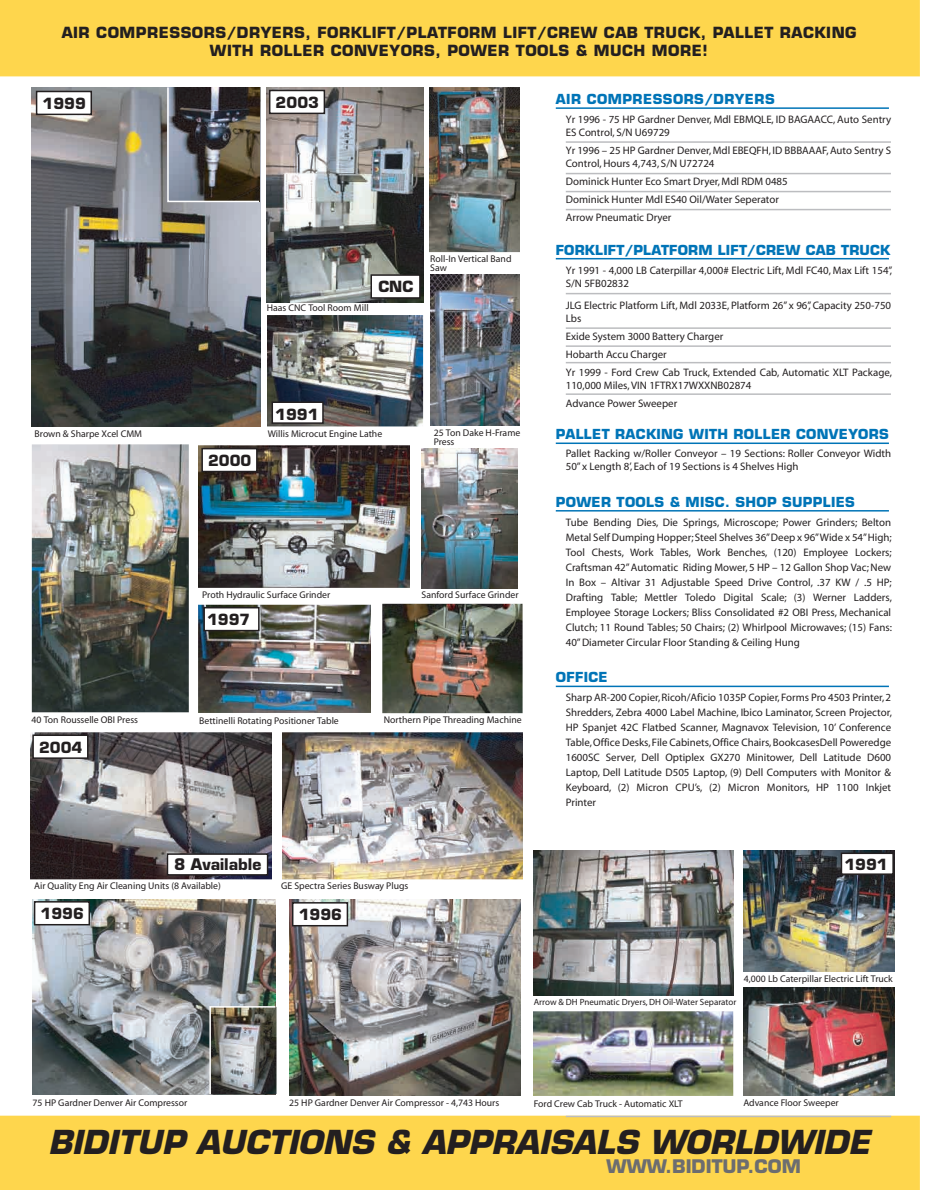
<style>
.page{position:relative;width:950px;height:1190px;background:#fff}
.page>*{position:absolute;margin:0;border:0;box-sizing:border-box;transform-origin:0 0}
.t1{font:italic 700 32.25px "Eurostile";color:#231f20}
.t2{font:700 18.3px "Eurostile";color:#6c6d70}
.t3{font:700 15.6px "Eurostile";color:#231f20}
.t4{font:700 15px/18px "Eurostile";letter-spacing:.035em;color:#231f20;text-align:center}
.t5{font:700 13.5px "Eurostile";letter-spacing:.025em;color:#0074b7}
.t6{font:10.8px/15px "Myriad";color:#231f20}
.t7{font:9.75px/9px "Myriad";color:#231f20}
.t8{font:9px "Myriad";color:#231f20}
</style>
<div class="page">
<img style="left:421px;top:448px;width:97px;height:141px">
<img style="left:199px;top:604px;width:172px;height:109px">
<img style="left:283px;top:732px;width:240px;height:147px">
<img style="left:30px;top:732px;width:241px;height:147px">
<img style="left:199px;top:445px;width:210px;height:143px">
<img style="left:430px;top:87px;width:89px;height:165px">
<img style="left:32px;top:87px;width:228px;height:339px">
<img style="left:166px;top:87px;width:94px;height:116px">
<img style="left:534px;top:1011px;width:199px;height:84px">
<div style="left:0;top:1115px;width:920px;height:75px;background:#fed64d"></div>
<div style="left:0;top:0;width:920px;height:76px;background:#fed64d"></div>
<svg style="left:564px;top:1115px;width:328px;height:3px"></svg>
<svg style="left:555px;top:510px;width:334px;height:2px"></svg>
<svg style="left:555px;top:685px;width:334px;height:3px"></svg>
<svg style="left:555px;top:257px;width:334px;height:3px"></svg>
<svg style="left:555px;top:442px;width:334px;height:2px"></svg>
<img style="left:743px;top:850px;width:151px;height:121px">
<img style="left:743px;top:987px;width:151px;height:108px">
<img style="left:533px;top:850px;width:200px;height:145px">
<svg style="left:555px;top:107px;width:334px;height:2px"></svg>
<img style="left:268px;top:315px;width:155px;height:111px">
<img style="left:267px;top:87px;width:156px;height:215px">
<img style="left:430px;top:274px;width:89px;height:152px">
<img style="left:32px;top:899px;width:244px;height:195px">
<img style="left:289px;top:899px;width:232px;height:196px">
<img style="left:32px;top:444px;width:157px;height:268px">
<img style="left:382px;top:604px;width:140px;height:109px">
<div style="left:37px;top:91px;width:54px;height:23px;background:#fff"></div>
<div style="left:36px;top:91px;width:56px;height:24px;border:2px solid #231f20"></div>
<div style="left:270px;top:90px;width:54px;height:23px;background:#fff"></div>
<div style="left:269px;top:90px;width:56px;height:24px;border:2px solid #231f20"></div>
<div style="left:272px;top:402px;width:51px;height:21px;background:#fff"></div>
<div style="left:271px;top:401px;width:53px;height:23px;border:2px solid #231f20"></div>
<div style="left:202px;top:448px;width:55px;height:23px;background:#fff"></div>
<div style="left:201px;top:448px;width:56px;height:24px;border:2px solid #231f20"></div>
<div style="left:204px;top:607px;width:55px;height:23px;background:#fff"></div>
<div style="left:203px;top:607px;width:56px;height:24px;border:2px solid #231f20"></div>
<div style="left:167px;top:854px;width:100px;height:21px;background:#fff"></div>
<div style="left:167px;top:853px;width:101px;height:22px;border:2px solid #231f20"></div>
<div style="left:35px;top:901px;width:54px;height:23px;background:#fff"></div>
<div style="left:34px;top:901px;width:56px;height:24px;border:2px solid #231f20"></div>
<div style="left:293px;top:902px;width:54px;height:23px;background:#fff"></div>
<div style="left:292px;top:902px;width:56px;height:24px;border:2px solid #231f20"></div>
<img style="left:209px;top:1005px;width:68px;height:90px">
<div style="left:841px;top:853px;width:52px;height:21px;background:#fff"></div>
<div style="left:840px;top:852px;width:53px;height:23px;border:2px solid #231f20"></div>
<div style="left:371px;top:275px;width:49px;height:23px;background:#fff"></div>
<div style="left:370px;top:274px;width:50px;height:25px;border:2px solid #231f20"></div>
<div style="left:33px;top:735px;width:55px;height:23px;background:#fff"></div>
<div style="left:32px;top:734px;width:56px;height:25px;border:2px solid #231f20"></div>
<svg style="left:565px;top:141px;width:326px;height:2px"></svg>
<svg style="left:565px;top:172px;width:326px;height:3px"></svg>
<svg style="left:565px;top:190px;width:326px;height:3px"></svg>
<svg style="left:565px;top:208px;width:326px;height:3px"></svg>
<svg style="left:565px;top:293px;width:326px;height:2px"></svg>
<svg style="left:565px;top:327px;width:326px;height:2px"></svg>
<svg style="left:565px;top:345px;width:326px;height:2px"></svg>
<svg style="left:565px;top:362px;width:326px;height:2px"></svg>
<svg style="left:565px;top:393px;width:326px;height:2px"></svg>
<p class="t4" style="left:62px;top:24px;width:796px">AIR COMPRESSORS/DRYERS, FORKLIFT/PLATFORM LIFT/CREW CAB TRUCK, PALLET RACKING<br>WITH ROLLER CONVEYORS, POWER TOOLS &amp; MUCH MORE!</p>
<p class="t4" style="left:43px;top:94px;width:45px">1999</p>
<p class="t4" style="left:276px;top:93px;width:45px">2003</p>
<p class="t7" style="left:35px;top:430px;width:109px">Brown &amp; Sharpe Xcel CMM</p>
<p class="t7" style="left:267px;top:303px;width:103px">Haas CNC Tool Room Mill</p>
<p class="t4" style="left:378px;top:278px;width:37px">CNC</p>
<p class="t7" style="left:430px;top:255px;width:83px">Roll-In Vertical Band<br>Saw</p>
<p class="t4" style="left:208px;top:451px;width:45px">2000</p>
<p class="t4" style="left:275px;top:405px;width:45px">1991</p>
<p class="t7" style="left:268px;top:430px;width:116px">Willis Microcut Engine Lathe</p>
<p class="t7" style="left:434px;top:428px;width:88px">25 Ton Dake H-Frame<br>Press</p>
<p class="t7" style="left:202px;top:590px;width:130px">Proth Hydraulic Surface Grinder</p>
<p class="t4" style="left:207px;top:610px;width:45px">1997</p>
<p class="t7" style="left:421px;top:590px;width:99px">Sanford Surface Grinder</p>
<p class="t7" style="left:32px;top:715px;width:108px">40 Ton Rousselle OBI Press</p>
<p class="t4" style="left:39px;top:738px;width:45px">2004</p>
<p class="t7" style="left:199px;top:716px;width:141px">Bettinelli Rotating Positioner Table</p>
<p class="t3" style="left:174px;top:854px;width:89px">8 Available</p>
<p class="t7" style="left:384px;top:715px;width:139px">Northern Pipe Threading Machine</p>
<p class="t7" style="left:34px;top:882px;width:188px">Air Quality Eng Air Cleaning Units (8 Available)</p>
<p class="t7" style="left:281px;top:882px;width:129px">GE Spectra Series Busway Plugs</p>
<p class="t4" style="left:41px;top:904px;width:45px">1996</p>
<p class="t4" style="left:299px;top:905px;width:45px">1996</p>
<p class="t5" style="left:556px;top:91px;width:220px">AIR COMPRESSORS/DRYERS</p>
<p class="t6" style="left:566px;top:113px;width:327px;line-height:13px">Yr 1996 - 75 HP Gardner Denver, Mdl EBMQLE, ID BAGAACC, Auto Sentry<br>ES Control, S/N U69729</p>
<p class="t6" style="left:566px;top:144px;width:327px;line-height:13px">Yr 1996 – 25 HP Gardner Denver, Mdl EBEQFH, ID BBBAAAF, Auto Sentry S<br>Control, Hours 4,743, S/N U72724</p>
<p class="t6" style="left:566px;top:173px;width:223px;line-height:18px">Dominick Hunter Eco Smart Dryer, Mdl RDM 0485<br>Dominick Hunter Mdl ES40 Oil/Water Seperator<br>Arrow Pneumatic Dryer</p>
<p class="t5" style="left:556px;top:241px;width:336px">FORKLIFT/PLATFORM LIFT/CREW CAB TRUCK</p>
<p class="t6" style="left:566px;top:264px;width:328px;line-height:13px">Yr 1991 - 4,000 LB Caterpillar 4,000# Electric Lift, Mdl FC40, Max Lift 154”,<br>S/N 5FB02832</p>
<p class="t6" style="left:566px;top:299px;width:327px;line-height:13px">JLG Electric Platform Lift, Mdl 2033E, Platform 26” x 96”, Capacity 250-750<br>Lbs</p>
<p class="t6" style="left:566px;top:327px;width:327px;line-height:18px">Exide System 3000 Battery Charger<br>Hobarth Accu Charger<br>Yr 1999 - Ford Crew Cab Truck, Extended Cab, Automatic XLT Package,</p>
<p class="t6" style="left:566px;top:377px;width:187px;line-height:18px">110,000 Miles, VIN 1FTRX17WXXNB02874<br>Advance Power Sweeper</p>
<p class="t5" style="left:556px;top:426px;width:334px">PALLET RACKING WITH ROLLER CONVEYORS</p>
<p class="t6" style="left:566px;top:447px;width:327px;line-height:13px">Pallet Racking w/Roller Conveyor – 19 Sections: Roller Conveyor Width<br>50” x Length 8’, Each of 19 Sections is 4 Shelves High</p>
<p class="t5" style="left:556px;top:493px;width:301px">POWER TOOLS &amp; MISC. SHOP SUPPLIES</p>
<p class="t6" style="left:566px;top:515px;width:327px;text-align:justify">Tube Bending Dies, Die Springs, Microscope; Power Grinders; Belton Metal Self Dumping Hopper; Steel Shelves 36” Deep x 96” Wide x 54” High; Tool Chests, Work Tables, Work Benches, (120) Employee Lockers; Craftsman 42” Automatic Riding Mower, 5 HP – 12 Gallon Shop Vac; New In Box – Altivar 31 Adjustable Speed Drive Control, .37 KW / .5 HP; Drafting Table; Mettler Toledo Digital Scale; (3) Werner Ladders, Employee Storage Lockers; Bliss Consolidated #2 OBI Press, Mechanical Clutch; 11 Round Tables; 50 Chairs; (2) Whirlpool Microwaves; (15) Fans:<br>40” Diameter Circular Floor Standing &amp; Ceiling Hung</p>
<p class="t5" style="left:556px;top:669px;width:53px">OFFICE</p>
<p class="t6" style="left:566px;top:690px;width:328px;text-align:justify">Sharp AR-200 Copier, Ricoh/Aficio 1035P Copier, Forms Pro 4503 Printer, 2<br>Shredders, Zebra 4000 Label Machine, Ibico Laminator, Screen Projector, HP Spanjet 42C Flatbed Scanner, Magnavox Television, 10’ Conference Table, Office Desks, File Cabinets, Office Chairs, BookcasesDell Poweredge 1600SC Server, Dell Optiplex GX270 Minitower, Dell Latitude D600<br>Laptop, Dell Latitude D505 Laptop, (9) Dell Computers with Monitor &amp; Keyboard, (2) Micron CPU’s, (2) Micron Monitors, HP 1100 Inkjet Printer</p>
<p class="t4" style="left:844px;top:855px;width:45px">1991</p>
<p class="t7" style="left:744px;top:974px;width:150px">4,000 Lb Caterpillar Electric Lift Truck</p>
<p class="t8" style="left:534px;top:998px;width:204px">Arrow &amp; DH Pneumatic Dryers, DH Oil-Water Separator</p>
<p class="t7" style="left:33px;top:1098px;width:156px">75 HP Gardner Denver Air Compressor</p>
<p class="t7" style="left:289px;top:1098px;width:212px">25 HP Gardner Denver Air Compressor - 4,743 Hours</p>
<p class="t7" style="left:534px;top:1099px;width:150px">Ford Crew Cab Truck - Automatic XLT</p>
<p class="t7" style="left:743px;top:1099px;width:97px">Advance Floor Sweeper</p>
<p class="t1" style="left:48px;top:1122px;width:823px">BIDITUP AUCTIONS &amp; APPRAISALS WORLDWIDE</p>
<p class="t2" style="left:606px;top:1155px;width:196px">WWW.BIDITUP.COM</p>
</div>
